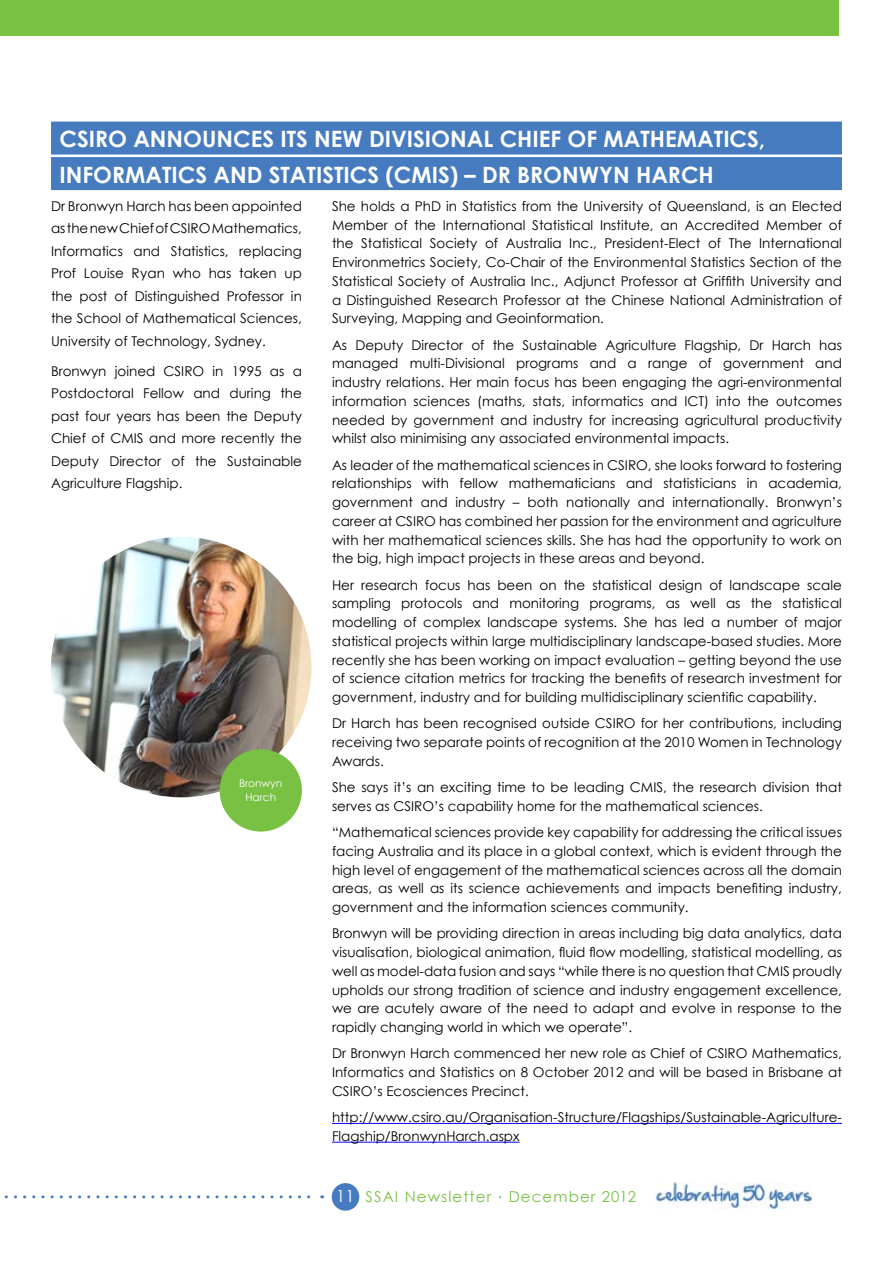
<style>
.page{position:relative;width:893px;height:1263px;background:#fff}
.page>*{position:absolute;margin:0;border:0;box-sizing:border-box;transform-origin:0 0}
.t1{font:700 22.5px/35.5px "Century Gothic";color:#fff}
.t2{font:15px "Century Gothic";letter-spacing:.075em;color:#78c143}
.t3{font:13.5px/18.8px "Century Gothic";color:#000;text-align:justify}
.t4{font:10.5px/13.5px "Century Gothic";color:#fff;text-align:center}
.s1{font-size:16.5px;color:#fff}
</style>
<div class="page">
<div style="left:332px;top:1183px;width:27px;height:28px;background:#467cbf;border-radius:50%"></div>
<svg style="left:4px;top:1195px;width:319px;height:3px"></svg>
<div style="left:0;top:0;width:838px;height:36px;background:#78c143"></div>
<img style="left:656px;top:1182px;width:155px;height:26px">
<div style="left:51px;top:122px;width:791px;height:33px;background:#467cbf"></div>
<div style="left:51px;top:157px;width:791px;height:33px;background:#467cbf"></div>
<hr style="left:332px;top:1123px;width:510px;height:1px;background:#00f">
<hr style="left:332px;top:1142px;width:188px;height:1px;background:#00f">
<img style="left:51px;top:537px;width:260px;height:260px;border-radius:130px">
<div style="left:220px;top:749px;width:82px;height:82px;background:#78c143;border-radius:50%"></div>
<h1 class="t1" style="left:60px;top:121px;width:707px;text-indent:354px">SIONAL CHIEF OF MATHEMATICS,<br>INFORMATICS AND STATISTICS (CMIS) – DR BRONWYN HARCH</h1>
<p class="t3" style="left:51px;top:194px;width:252px;line-height:22.5px">Dr Bronwyn Harch has been appointed as the new Chief of CSIRO Mathematics, Informatics and Statistics, replacing Prof Louise Ryan who has taken up the post of Distinguished Professor in the School of Mathematical Sciences, University of Technology, Sydney.</p>
<p class="t3" style="left:51px;top:359px;width:252px;line-height:22.5px">Bronwyn joined CSIRO in 1995 as a Postdoctoral Fellow and during the past four years has been the Deputy Chief of CMIS and more recently the Deputy Director of the Sustainable Agriculture Flagship.</p>
<h1 class="t1" style="left:60px;top:121px;width:321px">CSIRO ANNOUNCES ITS NEW DIVI</h1>
<p class="t3" style="left:332px;top:196px;width:511px">She holds a PhD in Statistics from the University of Queensland, is an Elected Member of the International Statistical Institute, an Accredited Member of the Statistical Society of Australia Inc., President-Elect of The International Environmetrics Society, Co-Chair of the Environmental Statistics Section of the Statistical Society of Australia Inc., Adjunct Professor at Griffith University and a Distinguished Research Professor at the Chinese National Administration of Surveying, Mapping and Geoinformation.</p>
<p class="t3" style="left:332px;top:335px;width:511px">As Deputy Director of the Sustainable Agriculture Flagship, Dr Harch has managed multi-Divisional programs and a range of government and industry relations. Her main focus has been engaging the agri-environmental information sciences (maths, stats, informatics and ICT) into the outcomes needed by government and industry for increasing agricultural productivity whilst also minimising any associated environmental impacts.</p>
<p class="t3" style="left:332px;top:455px;width:511px">As leader of the mathematical sciences in CSIRO, she looks forward to fostering relationships with fellow mathematicians and statisticians in academia, government and industry – both nationally and internationally. Bronwyn’s career at CSIRO has combined her passion for the environment and agriculture with her mathematical sciences skills. She has had the opportunity to work on the big, high impact projects in these areas and beyond.</p>
<p class="t3" style="left:332px;top:575px;width:511px">Her research focus has been on the statistical design of landscape scale sampling protocols and monitoring programs, as well as the statistical modelling of complex landscape systems. She has led a number of major statistical projects within large multidisciplinary landscape-based studies. More recently she has been working on impact evaluation – getting beyond the use of science citation metrics for tracking the benefits of research investment for government, industry and for building multidisciplinary scientific capability.</p>
<p class="t3" style="left:332px;top:714px;width:511px">Dr Harch has been recognised outside CSIRO for her contributions, including receiving two separate points of recognition at the 2010 Women in Technology Awards.</p>
<p class="t3" style="left:332px;top:778px;width:511px">She says it’s an exciting time to be leading CMIS, the research division that serves as CSIRO’s capability home for the mathematical sciences.</p>
<p class="t3" style="left:332px;top:823px;width:511px">“Mathematical sciences provide key capability for addressing the critical issues facing Australia and its place in a global context, which is evident through the high level of engagement of the mathematical sciences across all the domain areas, as well as its science achievements and impacts benefiting industry, government and the information sciences community.</p>
<p class="t3" style="left:332px;top:924px;width:511px">Bronwyn will be providing direction in areas including big data analytics, data visualisation, biological animation, fluid flow modelling, statistical modelling, as well as model-data fusion and says “while there is no question that CMIS proudly upholds our strong tradition of science and industry engagement excellence, we are acutely aware of the need to adapt and evolve in response to the rapidly changing world in which we operate”.</p>
<p class="t3" style="left:332px;top:1044px;width:511px">Dr Bronwyn Harch commenced her new role as Chief of CSIRO Mathematics, Informatics and Statistics on 8 October 2012 and will be based in Brisbane at CSIRO’s Ecosciences Precinct.</p>
<p class="t3" style="left:332px;top:1108px;width:512px">http://www.csiro.au/Organisation-Structure/Flagships/Sustainable-Agriculture-<br>Flagship/BronwynHarch.aspx</p>
<p class="t4" style="left:239px;top:777px;width:45px">Bronwyn<br>Harch</p>
<p class="t2" style="left:336px;top:1187px;width:301px"><span class="s1">11</span> SSAI Newsletter <sup>.</sup> December 2012</p>
</div>
